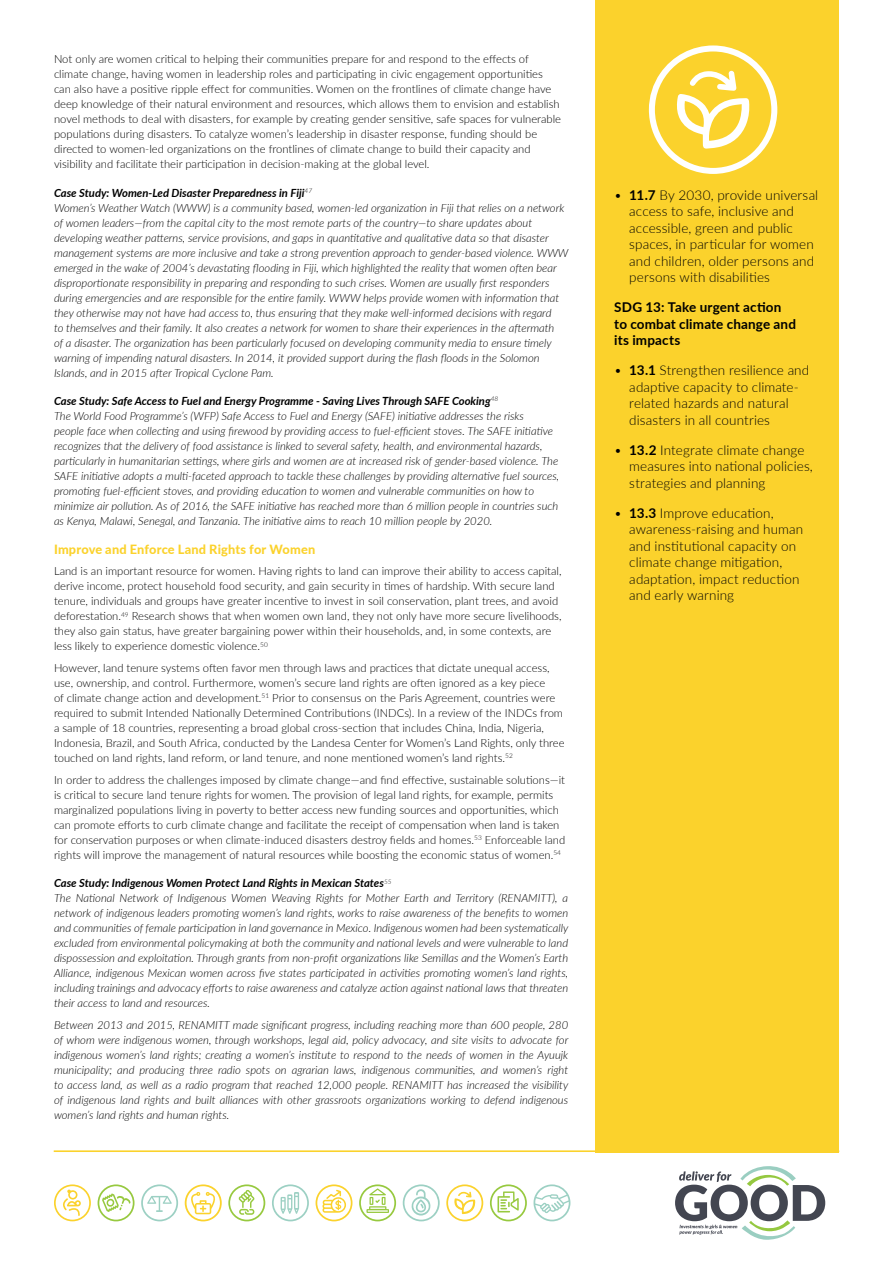
<style>
.page{position:relative;width:893px;height:1263px;background:#fff}
.page>*{position:absolute;margin:0;border:0;box-sizing:border-box;transform-origin:0 0}
.t1{font:300 13.5px/16.5px "Lato";letter-spacing:.01em;color:#000}
.t2{font:700 13.5px/16.5px "Lato";letter-spacing:.01em;color:#000}
.t3{font:800 12.75px "Lato";letter-spacing:.015em;color:#fbd22c}
.t4{font:italic 300 11.25px/15px "Lato";color:#000}
.t5{font:300 11.25px/15px "Lato";color:#000}
.s1{font-weight:700}
</style>
<div class="page">
<hr style="left:54px;top:1150px;width:785px;height:2px;background:#fbd22c">
<div style="left:595px;top:0;width:244px;height:1152px;background:#fbd22c"></div>
<svg style="left:141px;top:1184px;width:37px;height:37px"></svg>
<svg style="left:98px;top:1184px;width:37px;height:37px"></svg>
<svg style="left:228px;top:1184px;width:37px;height:37px"></svg>
<svg style="left:359px;top:1184px;width:37px;height:37px"></svg>
<svg style="left:54px;top:1184px;width:37px;height:37px"></svg>
<svg style="left:490px;top:1184px;width:37px;height:37px"></svg>
<svg style="left:533px;top:1184px;width:37px;height:37px"></svg>
<svg style="left:272px;top:1184px;width:37px;height:37px"></svg>
<svg style="left:403px;top:1184px;width:37px;height:37px"></svg>
<svg style="left:446px;top:1184px;width:37px;height:37px"></svg>
<svg style="left:185px;top:1184px;width:37px;height:37px"></svg>
<svg style="left:316px;top:1184px;width:36px;height:37px"></svg>
<svg style="left:675px;top:1166px;width:150px;height:74px"></svg>
<svg style="left:649px;top:45px;width:128px;height:129px"></svg>
<p class="t5" style="left:54px;top:51px;width:509px">Not only are women critical to helping their communities prepare for and respond to the effects of climate change, having women in leadership roles and participating in civic engagement opportunities can also have a positive ripple effect for communities. Women on the frontlines of climate change have deep knowledge of their natural environment and resources, which allows them to envision and establish novel methods to deal with disasters, for example by creating gender sensitive, safe spaces for vulnerable populations during disasters. To catalyze women’s leadership in disaster response, funding should be directed to women-led organizations on the frontlines of climate change to build their capacity and visibility and facilitate their participation in decision-making at the global level.</p>
<p class="t4" style="left:54px;top:185px;width:516px"><span class="s1">Case Study: Women-Led Disaster Preparedness in Fiji</span><sup>47<br></sup>Women’s Weather Watch (WWW) is a community based, women-led organization in Fiji that relies on a network of women leaders—from the capital city to the most remote parts of the country—to share updates about developing weather patterns, service provisions, and gaps in quantitative and qualitative data so that disaster management systems are more inclusive and take a strong prevention approach to gender-based violence. WWW emerged in the wake of 2004’s devastating flooding in Fiji, which highlighted the reality that women often bear disproportionate responsibility in preparing and responding to such crises. Women are usually first responders during emergencies and are responsible for the entire family. WWW helps provide women with information that they otherwise may not have had access to, thus ensuring that they make well-informed decisions with regard<br>to themselves and their family. It also creates a network for women to share their experiences in the aftermath<br>of a disaster. The organization has been particularly focused on developing community media to ensure timely warning of impending natural disasters. In 2014, it provided support during the flash floods in the Solomon Islands, and in 2015 after Tropical Cyclone Pam.</p>
<p class="t4" style="left:54px;top:393px;width:507px"><span class="s1">Case Study: Safe Access to Fuel and Energy Programme - Saving Lives Through SAFE Cooking</span><sup>48<br></sup>The World Food Programme’s (WFP) Safe Access to Fuel and Energy (SAFE) initiative addresses the risks<br>people face when collecting and using firewood by providing access to fuel-efficient stoves. The SAFE initiative recognizes that the delivery of food assistance is linked to several safety, health, and environmental hazards, particularly in humanitarian settings, where girls and women are at increased risk of gender-based violence. The SAFE initiative adopts a multi-faceted approach to tackle these challenges by providing alternative fuel sources, promoting fuel-efficient stoves, and providing education to women and vulnerable communities on how to minimize air pollution. As of 2016, the SAFE initiative has reached more than 6 million people in countries such as Kenya, Malawi, Senegal, and Tanzania. The initiative aims to reach 10 million people by 2020.</p>
<p class="t3" style="left:54px;top:539px;width:263px">Improve and Enforce Land Rights for Women</p>
<p class="t5" style="left:54px;top:563px;width:509px">Land is an important resource for women. Having rights to land can improve their ability to access capital, derive income, protect household food security, and gain security in times of hardship. With secure land tenure, individuals and groups have greater incentive to invest in soil conservation, plant trees, and avoid deforestation.<sup>49</sup> Research shows that when women own land, they not only have more secure livelihoods, they also gain status, have greater bargaining power within their households, and, in some contexts, are less likely to experience domestic violence.<sup>50</sup></p>
<p class="t5" style="left:54px;top:660px;width:512px">However, land tenure systems often favor men through laws and practices that dictate unequal access, use, ownership, and control. Furthermore, women’s secure land rights are often ignored as a key piece<br>of climate change action and development.<sup>51</sup> Prior to consensus on the Paris Agreement, countries were required to submit Intended Nationally Determined Contributions (INDCs). In a review of the INDCs from a sample of 18 countries, representing a broad global cross-section that includes China, India, Nigeria, Indonesia, Brazil, and South Africa, conducted by the Landesa Center for Women’s Land Rights, only three touched on land rights, land reform, or land tenure, and none mentioned women’s land rights.<sup>52</sup></p>
<p class="t5" style="left:54px;top:772px;width:513px">In order to address the challenges imposed by climate change—and find effective, sustainable solutions—it is critical to secure land tenure rights for women. The provision of legal land rights, for example, permits marginalized populations living in poverty to better access new funding sources and opportunities, which can promote efforts to curb climate change and facilitate the receipt of compensation when land is taken for conservation purposes or when climate-induced disasters destroy fields and homes.<sup>53</sup> Enforceable land rights will improve the management of natural resources while boosting the economic status of women.<sup>54</sup></p>
<p class="t4" style="left:54px;top:875px;width:516px"><span class="s1">Case Study: Indigenous Women Protect Land Rights in Mexican States</span><sup>55<br></sup>The National Network of Indigenous Women Weaving Rights for Mother Earth and Territory (RENAMITT), a network of indigenous leaders promoting women’s land rights, works to raise awareness of the benefits to women and communities of female participation in land governance in Mexico. Indigenous women had been systematically excluded from environmental policymaking at both the community and national levels and were vulnerable to land dispossession and exploitation. Through grants from non-profit organizations like Semillas and the Women’s Earth Alliance, indigenous Mexican women across five states participated in activities promoting women’s land rights, including trainings and advocacy efforts to raise awareness and catalyze action against national laws that threaten their access to land and resources.</p>
<p class="t4" style="left:54px;top:1017px;width:516px;text-align:justify">Between 2013 and 2015, RENAMITT made significant progress, including reaching more than 600 people, 280 of whom were indigenous women, through workshops, legal aid, policy advocacy, and site visits to advocate for indigenous women’s land rights; creating a women’s institute to respond to the needs of women in the Ayuujk municipality; and producing three radio spots on agrarian laws, indigenous communities, and women’s right to access land, as well as a radio program that reached 12,000 people. RENAMITT has increased the visibility of indigenous land rights and built alliances with other grassroots organizations working to defend indigenous women’s land rights and human rights.</p>
<p class="t1" style="left:629px;top:186px;width:190px;text-indent:-15px">• <span class="s1">11.7</span> By 2030, provide universal access to safe, inclusive and accessible, green and public spaces, in particular for women and children, older persons and persons with disabilities</p>
<p class="t2" style="left:614px;top:299px;width:183px">SDG 13: Take urgent action to combat climate change and its impacts</p>
<p class="t1" style="left:629px;top:362px;width:182px;text-indent:-15px">• <span class="s1">13.1</span> Strengthen resilience and adaptive capacity to climate&shy;related hazards and natural disasters in all countries</p>
<p class="t1" style="left:629px;top:441px;width:185px;text-indent:-15px">• <span class="s1">13.2</span> Integrate climate change measures into national policies, strategies and planning</p>
<p class="t1" style="left:629px;top:504px;width:175px;text-indent:-15px">• <span class="s1">13.3</span> Improve education, awareness-raising and human and institutional capacity on climate change mitigation, adaptation, impact reduction and early warning</p>
</div>
